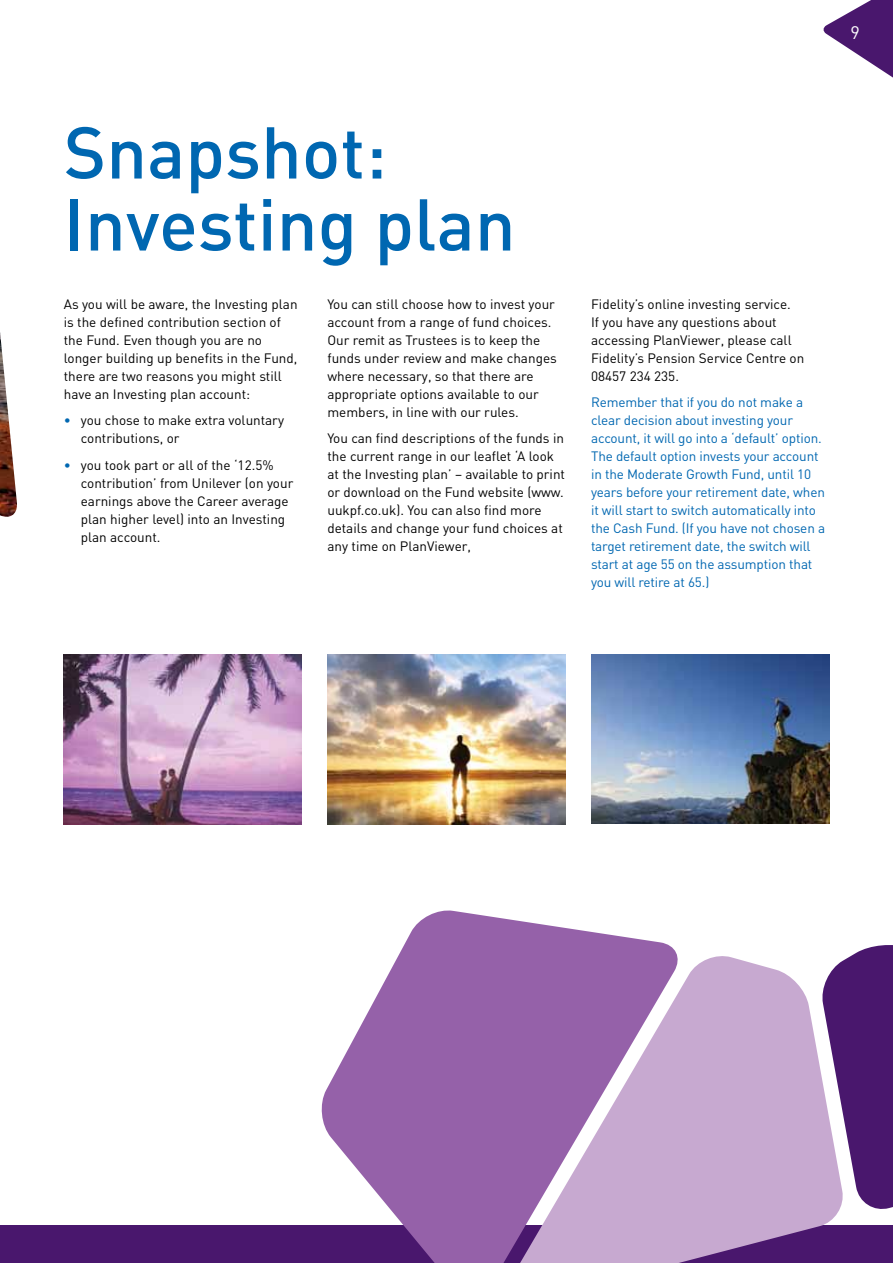
<style>
.page{position:relative;width:893px;height:1263px;background:#fff}
.page>*{position:absolute;margin:0;border:0;box-sizing:border-box;transform-origin:0 0}
.t1{font:500 72px/72px "DIN";color:#0067b1}
.t2{font:18px "DIN";color:#fff}
.t3{font:13.5px/18px "DIN";color:#000}
.t4{font:13.5px/18px "DIN";letter-spacing:-.01em;color:#0067b1}
.s1{color:#0067b1}
</style>
<div class="page">
<div style="left:0;top:1225px;width:893px;height:38px;background:#49176d"></div>
<svg style="left:321px;top:910px;width:355px;height:353px;fill:#9561a9"></svg>
<svg style="left:845px;top:945px;width:48px;height:264px;background:#572a79"></svg>
<svg style="left:498px;top:953px;width:347px;height:310px;background:#b694c3"></svg>
<svg style="left:823px;top:0;width:70px;height:78px"></svg>
<img style="left:0;top:332px;width:17px;height:185px">
<img style="left:64px;top:655px;width:238px;height:170px">
<img style="left:327px;top:655px;width:238px;height:170px">
<img style="left:591px;top:655px;width:238px;height:169px">
<h2 class="t2" style="left:850px;top:21px;width:11px">9</h2>
<h1 class="t1" style="left:64px;top:114px;width:453px">Snapshot:<br>Investing plan</h1>
<p class="t3" style="left:64px;top:294px;width:235px">As you will be aware, the Investing plan is the defined contribution section of the Fund. Even though you are no longer building up benefits in the Fund, there are two reasons you might still have an Investing plan account:</p>
<p class="t3" style="left:81px;top:411px;width:205px;text-indent:-17px"><span class="s1">•</span> you chose to make extra voluntary contributions, or</p>
<p class="t3" style="left:81px;top:455px;width:214px;text-indent:-17px"><span class="s1">•</span> you took part or all of the ‘12.5% contribution’ from Unilever (on your earnings above the Career average plan higher level) into an Investing plan account.</p>
<p class="t3" style="left:327px;top:294px;width:231px">You can still choose how to invest your account from a range of fund choices.<br>Our remit as Trustees is to keep the funds under review and make changes where necessary, so that there are appropriate options available to our members, in line with our rules.</p>
<p class="t3" style="left:327px;top:429px;width:239px">You can find descriptions of the funds in the current range in our leaflet ‘A look at the Investing plan’ – available to print or download on the Fund website (www. uukpf.co.uk). You can also find more details and change your fund choices at any time on PlanViewer,</p>
<p class="t3" style="left:591px;top:294px;width:215px">Fidelity’s online investing service.<br>If you have any questions about accessing PlanViewer, please call<br>Fidelity’s Pension Service Centre on<br>08457 234 235.</p>
<p class="t4" style="left:591px;top:393px;width:236px">Remember that if you do not make a clear decision about investing your account, it will go into a ‘default’ option.<br>The default option invests your account in the Moderate Growth Fund, until 10 years before your retirement date, when it will start to switch automatically into the Cash Fund. (If you have not chosen a target retirement date, the switch will start at age 55 on the assumption that you will retire at 65.)</p>
</div>
